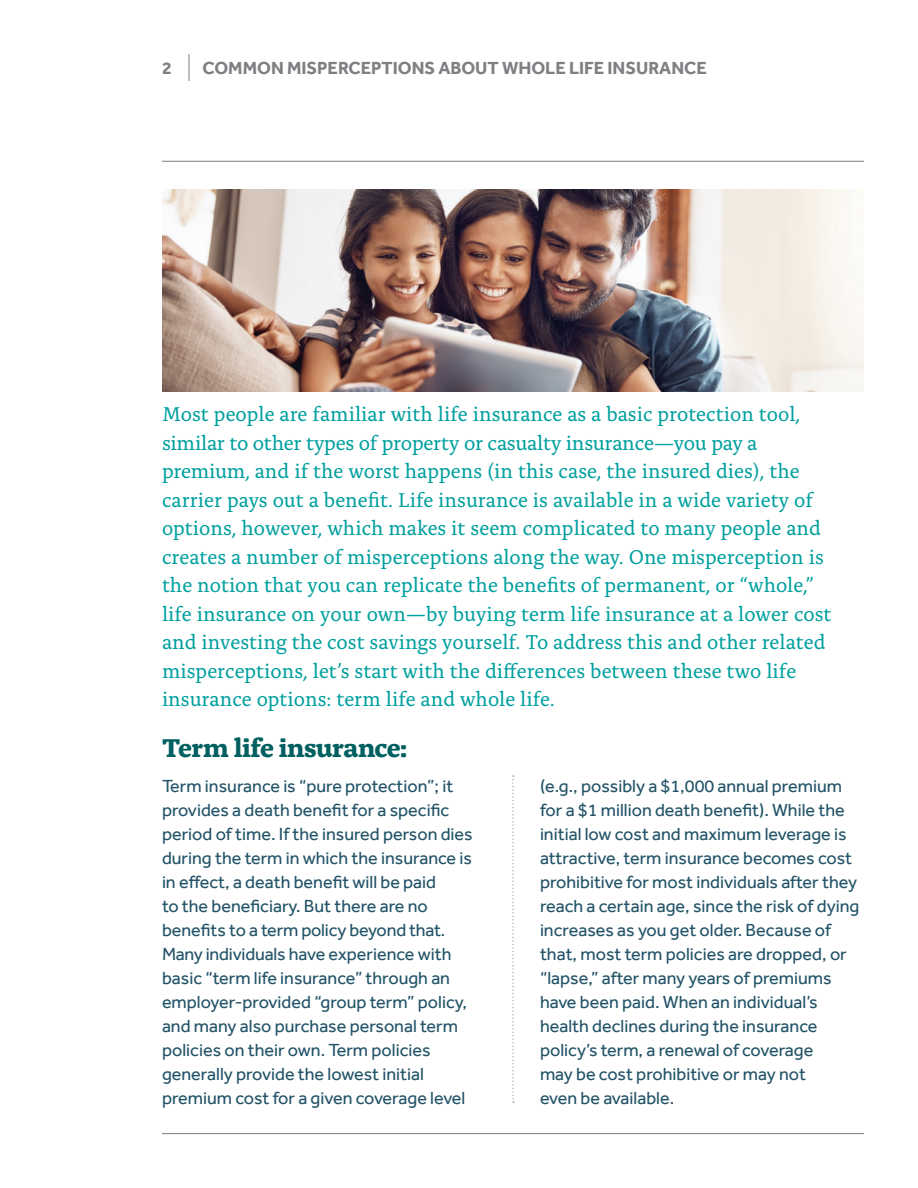
<style>
.page{position:relative;width:918px;height:1188px;background:#fff}
.page>*{position:absolute;margin:0;border:0;box-sizing:border-box;transform-origin:0 0}
.alda_18_20_bold{font:700 27px "Alda Pro";letter-spacing:-.02em;color:#005f60}
.alda_14_20{font:21px/28.5px "Alda Pro";color:#00a09e}
.effra_12_18{font:18px/24px "Effra";color:#225367}
.effra_10_12_bold_cap{font:700 18px "Effra";color:#7e7f82}
</style>
<div class="page">
<hr style="left:162px;top:161px;width:702px;height:1px;background:#7e7f82">
<hr style="left:162px;top:1133px;width:702px;height:1px;background:#7e7f82">
<svg style="left:189px;top:54px;width:1px;height:27px"></svg>
<img style="left:162px;top:189px;width:702px;height:203px">
<svg style="left:512px;top:776px;width:2px;height:327px"></svg>
<p class="effra_10_12_bold_cap" style="left:162px;top:57px;width:11px">2</p>
<p class="effra_10_12_bold_cap" style="left:202px;top:57px;width:506px">COMMON MISPERCEPTIONS ABOUT WHOLE LIFE INSURANCE</p>
<p class="alda_14_20" style="left:162px;top:398px;width:671px">Most people are familiar with life insurance as a basic protection tool, similar to other types of property or casualty insurance—you pay a premium, and if the worst happens (in this case, the insured dies), the carrier pays out a benefit. Life insurance is available in a wide variety of options, however, which makes it seem complicated to many people and creates a number of misperceptions along the way. One misperception is the notion that you can replicate the benefits of permanent, or “whole,” life insurance on your own—by buying term life insurance at a lower cost and investing the cost savings yourself. To address this and other related misperceptions, let’s start with the differences between these two life insurance options: term life and whole life.</p>
<p class="alda_18_20_bold" style="left:162px;top:727px;width:247px">Term life insurance:</p>
<p class="effra_12_18" style="left:162px;top:774px;width:312px">Term insurance is “pure protection”; it provides a death benefit for a specific period of time. If the insured person dies during the term in which the insurance is in effect, a death benefit will be paid<br>to the beneficiary. But there are no benefits to a term policy beyond that.<br>Many individuals have experience with basic “term life insurance” through an employer-provided “group term” policy, and many also purchase personal term policies on their own. Term policies generally provide the lowest initial premium cost for a given coverage level</p>
<p class="effra_12_18" style="left:540px;top:774px;width:321px">(e.g., possibly a $1,000 annual premium for a $1 million death benefit). While the initial low cost and maximum leverage is attractive, term insurance becomes cost prohibitive for most individuals after they reach a certain age, since the risk of dying increases as you get older. Because of that, most term policies are dropped, or “lapse,” after many years of premiums have been paid. When an individual’s health declines during the insurance policy’s term, a renewal of coverage<br>may be cost prohibitive or may not<br>even be available.</p>
</div>
